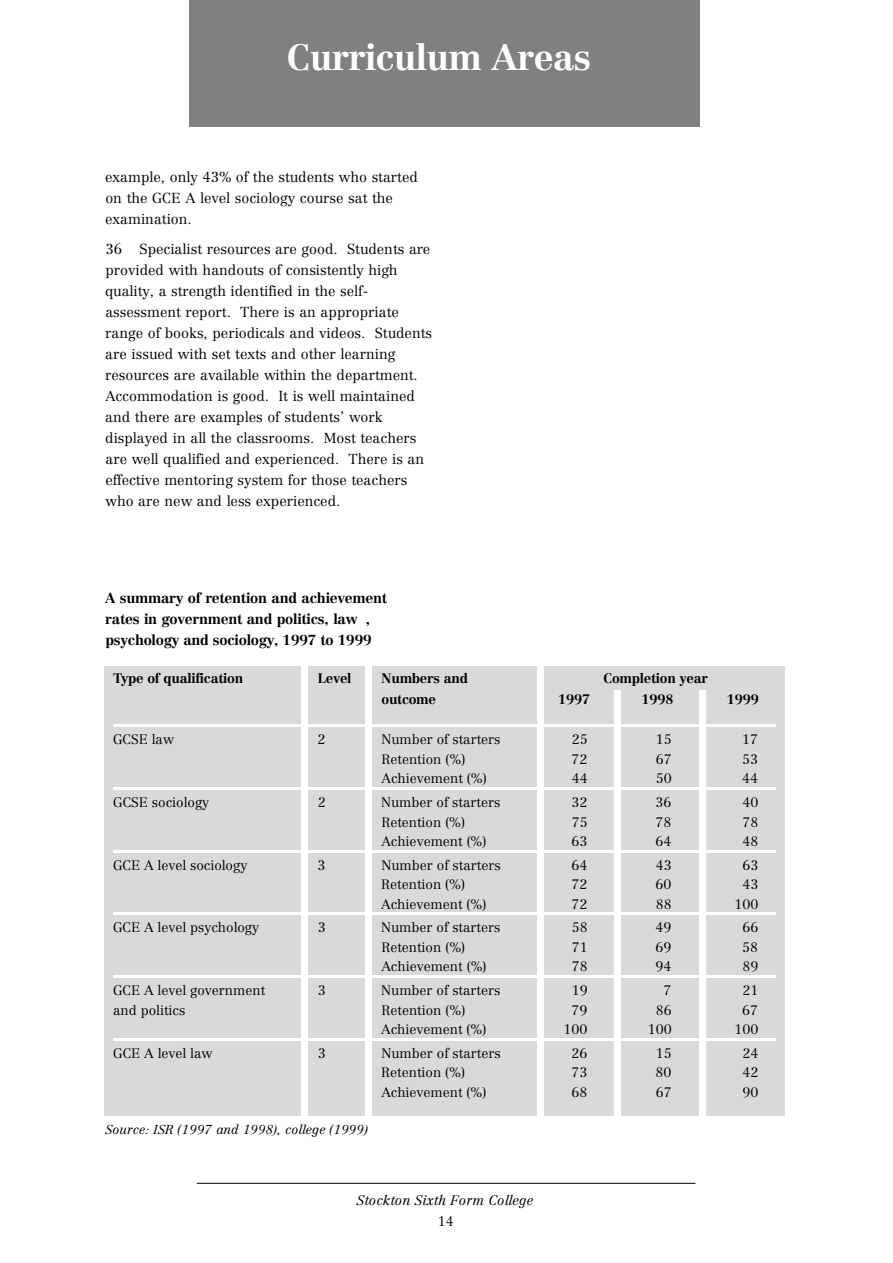
<style>
.page{position:relative;width:893px;height:1263px;background:#fff}
.page>*{position:absolute;margin:0;border:0;box-sizing:border-box;transform-origin:0 0}
.t1{font:700 36px "Centennial";color:#fff}
.t2{font:300 14.25px/21px "Centennial";color:#000}
.t3{font:700 14.25px/21px "Centennial";color:#000}
.t4{font:300 13.5px "Centennial";color:#000}
.t5{font:700 13.5px "Centennial";color:#000}
.t6{font:italic 300 13.5px "Centennial";color:#000}
.t7{font:italic 300 12.75px "Centennial";color:#000}
</style>
<div class="page">
<hr style="left:197px;top:1183px;width:498px;height:1px;background:#000">
<div style="left:189px;top:0;width:510px;height:126px;background:#808080"></div>
<div style="left:104px;top:666px;width:680px;height:449px;background:#d9d9d9"></div>
<hr style="left:113px;top:724px;width:663px;height:3px;background:#fff">
<hr style="left:113px;top:787px;width:663px;height:3px;background:#fff">
<hr style="left:113px;top:850px;width:663px;height:3px;background:#fff">
<hr style="left:113px;top:912px;width:663px;height:3px;background:#fff">
<hr style="left:113px;top:975px;width:663px;height:3px;background:#fff">
<hr style="left:113px;top:1038px;width:663px;height:3px;background:#fff">
<div style="left:301px;top:658px;width:6px;height:459px;background:#fff"></div>
<div style="left:365px;top:659px;width:6px;height:458px;background:#fff"></div>
<div style="left:537px;top:658px;width:6px;height:460px;background:#fff"></div>
<div style="left:614px;top:690px;width:6px;height:427px;background:#fff"></div>
<div style="left:699px;top:690px;width:6px;height:428px;background:#fff"></div>
<h1 class="t1" style="left:287px;top:43px;width:305px">Curriculum Areas</h1>
<p class="t2" style="left:105px;top:167px;width:314px">example, only 43% of the students who started on the GCE A level sociology course sat the examination.</p>
<p class="t2" style="left:105px;top:239px;width:328px">36 Specialist resources are good. Students are provided with handouts of consistently high quality, a strength identified in the self&shy;assessment report. There is an appropriate range of books, periodicals and videos. Students are issued with set texts and other learning resources are available within the department.<br>Accommodation is good. It is well maintained and there are examples of students’ work displayed in all the classrooms. Most teachers are well qualified and experienced. There is an effective mentoring system for those teachers who are new and less experienced.</p>
<p class="t3" style="left:105px;top:588px;width:283px">A summary of retention and achievement rates in government and politics, law , psychology and sociology, 1997 to 1999</p>
<p class="t5" style="left:113px;top:672px;width:131px">Type of qualification</p>
<p class="t5" style="left:318px;top:672px;width:35px">Level</p>
<p class="t5" style="left:381px;top:672px;width:88px">Numbers and</p>
<p class="t5" style="left:603px;top:672px;width:106px">Completion year</p>
<p class="t5" style="left:381px;top:693px;width:56px">outcome</p>
<p class="t5" style="left:558px;top:693px;width:33px">1997</p>
<p class="t5" style="left:641px;top:693px;width:33px">1998</p>
<p class="t5" style="left:726px;top:693px;width:33px">1999</p>
<p class="t4" style="left:113px;top:734px;width:63px">GCSE law</p>
<p class="t4" style="left:317px;top:734px;width:9px">2</p>
<p class="t4" style="left:381px;top:734px;width:121px">Number of starters</p>
<p class="t4" style="left:571px;top:734px;width:17px">25</p>
<p class="t4" style="left:655px;top:734px;width:17px">15</p>
<p class="t4" style="left:742px;top:734px;width:17px">17</p>
<p class="t4" style="left:381px;top:753px;width:85px">Retention (%)</p>
<p class="t4" style="left:571px;top:753px;width:17px">72</p>
<p class="t4" style="left:655px;top:753px;width:17px">67</p>
<p class="t4" style="left:742px;top:753px;width:17px">53</p>
<p class="t4" style="left:381px;top:773px;width:107px">Achievement (%)</p>
<p class="t4" style="left:571px;top:773px;width:17px">44</p>
<p class="t4" style="left:655px;top:773px;width:17px">50</p>
<p class="t4" style="left:742px;top:773px;width:17px">44</p>
<p class="t4" style="left:113px;top:797px;width:98px">GCSE sociology</p>
<p class="t4" style="left:318px;top:797px;width:9px">2</p>
<p class="t4" style="left:381px;top:797px;width:121px">Number of starters</p>
<p class="t4" style="left:571px;top:797px;width:17px">32</p>
<p class="t4" style="left:655px;top:797px;width:17px">36</p>
<p class="t4" style="left:742px;top:797px;width:17px">40</p>
<p class="t4" style="left:381px;top:816px;width:85px">Retention (%)</p>
<p class="t4" style="left:571px;top:816px;width:17px">75</p>
<p class="t4" style="left:655px;top:816px;width:17px">78</p>
<p class="t4" style="left:742px;top:816px;width:17px">78</p>
<p class="t4" style="left:381px;top:836px;width:107px">Achievement (%)</p>
<p class="t4" style="left:571px;top:836px;width:17px">63</p>
<p class="t4" style="left:655px;top:836px;width:17px">64</p>
<p class="t4" style="left:742px;top:836px;width:17px">48</p>
<p class="t4" style="left:113px;top:859px;width:136px">GCE A level sociology</p>
<p class="t4" style="left:317px;top:859px;width:9px">3</p>
<p class="t4" style="left:381px;top:859px;width:121px">Number of starters</p>
<p class="t4" style="left:571px;top:859px;width:17px">64</p>
<p class="t4" style="left:655px;top:859px;width:17px">43</p>
<p class="t4" style="left:742px;top:859px;width:17px">63</p>
<p class="t4" style="left:381px;top:879px;width:85px">Retention (%)</p>
<p class="t4" style="left:571px;top:879px;width:17px">72</p>
<p class="t4" style="left:655px;top:879px;width:17px">60</p>
<p class="t4" style="left:742px;top:879px;width:17px">43</p>
<p class="t4" style="left:381px;top:898px;width:107px">Achievement (%)</p>
<p class="t4" style="left:571px;top:898px;width:17px">72</p>
<p class="t4" style="left:655px;top:898px;width:17px">88</p>
<p class="t4" style="left:734px;top:898px;width:25px">100</p>
<p class="t4" style="left:113px;top:922px;width:148px">GCE A level psychology</p>
<p class="t4" style="left:318px;top:922px;width:9px">3</p>
<p class="t4" style="left:381px;top:922px;width:121px">Number of starters</p>
<p class="t4" style="left:571px;top:922px;width:17px">58</p>
<p class="t4" style="left:655px;top:922px;width:17px">49</p>
<p class="t4" style="left:742px;top:922px;width:17px">66</p>
<p class="t4" style="left:381px;top:941px;width:85px">Retention (%)</p>
<p class="t4" style="left:571px;top:941px;width:17px">71</p>
<p class="t4" style="left:655px;top:941px;width:17px">69</p>
<p class="t4" style="left:742px;top:941px;width:17px">58</p>
<p class="t4" style="left:381px;top:961px;width:107px">Achievement (%)</p>
<p class="t4" style="left:571px;top:961px;width:17px">78</p>
<p class="t4" style="left:655px;top:961px;width:17px">94</p>
<p class="t4" style="left:742px;top:961px;width:17px">89</p>
<p class="t4" style="left:113px;top:985px;width:154px">GCE A level government</p>
<p class="t4" style="left:318px;top:985px;width:9px">3</p>
<p class="t4" style="left:381px;top:985px;width:121px">Number of starters</p>
<p class="t4" style="left:571px;top:985px;width:17px">19</p>
<p class="t4" style="left:663px;top:985px;width:9px">7</p>
<p class="t4" style="left:742px;top:985px;width:17px">21</p>
<p class="t4" style="left:113px;top:1004px;width:74px">and politics</p>
<p class="t4" style="left:381px;top:1004px;width:85px">Retention (%)</p>
<p class="t4" style="left:571px;top:1004px;width:17px">79</p>
<p class="t4" style="left:655px;top:1004px;width:17px">86</p>
<p class="t4" style="left:742px;top:1004px;width:17px">67</p>
<p class="t4" style="left:381px;top:1024px;width:107px">Achievement (%)</p>
<p class="t4" style="left:563px;top:1024px;width:25px">100</p>
<p class="t4" style="left:648px;top:1024px;width:25px">100</p>
<p class="t4" style="left:734px;top:1024px;width:25px">100</p>
<p class="t4" style="left:113px;top:1048px;width:101px">GCE A level law</p>
<p class="t4" style="left:318px;top:1048px;width:9px">3</p>
<p class="t4" style="left:381px;top:1048px;width:121px">Number of starters</p>
<p class="t4" style="left:571px;top:1048px;width:17px">26</p>
<p class="t4" style="left:655px;top:1048px;width:17px">15</p>
<p class="t4" style="left:742px;top:1048px;width:17px">24</p>
<p class="t4" style="left:381px;top:1067px;width:85px">Retention (%)</p>
<p class="t4" style="left:571px;top:1067px;width:17px">73</p>
<p class="t4" style="left:655px;top:1067px;width:17px">80</p>
<p class="t4" style="left:742px;top:1067px;width:17px">42</p>
<p class="t4" style="left:381px;top:1087px;width:107px">Achievement (%)</p>
<p class="t4" style="left:571px;top:1087px;width:17px">68</p>
<p class="t4" style="left:655px;top:1087px;width:17px">67</p>
<p class="t4" style="left:742px;top:1087px;width:17px">90</p>
<p class="t7" style="left:105px;top:1124px;width:264px">Source: ISR (1997 and 1998), college (1999)</p>
<p class="t6" style="left:356px;top:1194px;width:178px">Stockton Sixth Form College</p>
<p class="t4" style="left:438px;top:1215px;width:17px">14</p>
</div>
